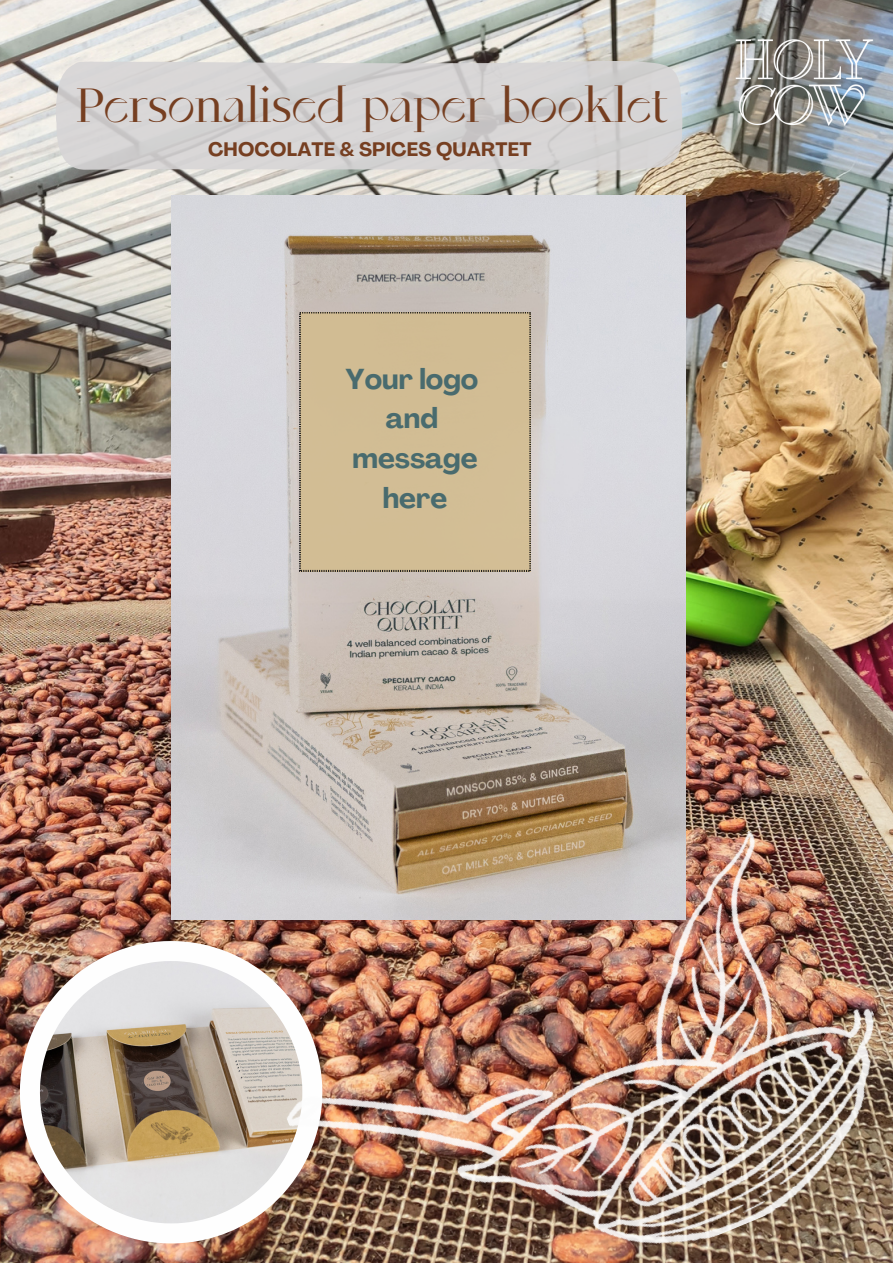
<style>
.page{position:relative;width:893px;height:1264px;background:#fff}
.page>*{position:absolute;margin:0;border:0;box-sizing:border-box;transform-origin:0 0}
.t1{font:48px "Saint Monica";color:#763f21}
.t2{font:700 28.35px "Agrandir";color:#496b6e}
.t3{font:700 19.2px "Agrandir";letter-spacing:.01em;color:#763f21}
</style>
<div class="page">
<img style="left:0;top:0;width:892px;height:1262px">
<img style="left:171px;top:195px;width:514px;height:724px">
<div style="left:300px;top:312px;width:230px;height:259px;background:#d2bd94"></div>
<img style="left:713px;top:0;width:179px;height:172px">
<svg style="left:55px;top:59px;width:628px;height:113px;background:#d4d2d2"></svg>
<img style="left:20px;top:941px;width:232px;height:302px">
<img style="left:40px;top:961px;width:212px;height:262px">
<img style="left:252px;top:813px;width:640px;height:449px">
<p class="t1" style="left:76px;top:81px;width:593px">Personalised paper booklet</p>
<p class="t3" style="left:208px;top:142px;width:325px">CHOCOLATE &amp; SPICES QUARTET</p>
<p class="t2" style="left:345px;top:367px;width:134px">Your logo</p>
<p class="t2" style="left:386px;top:407px;width:54px">and</p>
<p class="t2" style="left:352px;top:446px;width:127px">message</p>
<p class="t2" style="left:383px;top:486px;width:66px">here</p>
</div>
